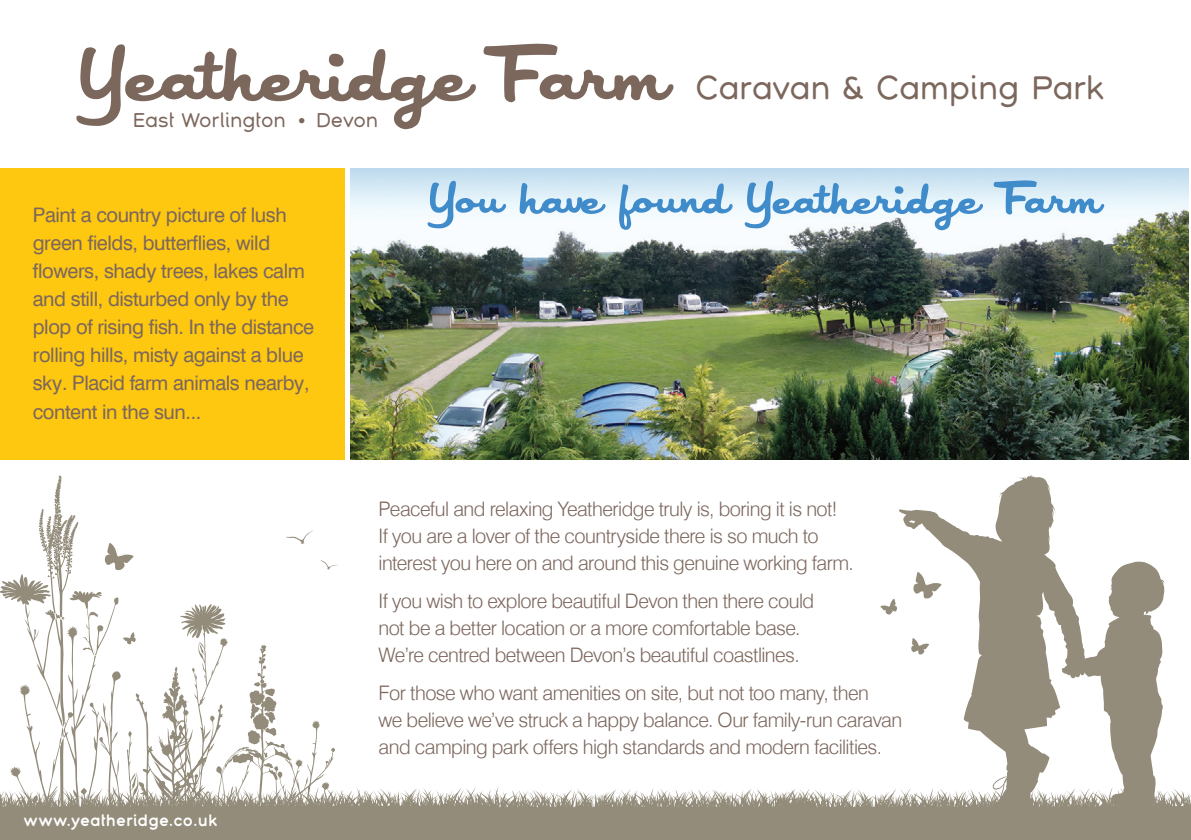
<style>
.page{position:relative;width:1191px;height:840px;background:#fff}
.page>*{position:absolute;margin:0;border:0;box-sizing:border-box;transform-origin:0 0}
.t1{font:89.2px "Japan";color:#7c675d}
.t2{font:52px "Japan";letter-spacing:.01em;color:#408bca}
.t3{font:35.8px "Montag";letter-spacing:-.015em;color:#7c675d;scale:.85 1}
.t4{font:22px "Montag";letter-spacing:-.01em;color:#7c675d;scale:.85 1}
.t5{font:300 20px/27px "Swiss 721 BT";letter-spacing:-.025em;color:#7c675d}
.t6{font:20px/28px "Swiss 721 BT";letter-spacing:-.02em;color:#7c675d}
.t7{font:700 18px "Montag";color:#fff;scale:.85 1}
.s1{font-size:14px}
</style>
<div class="page">
<svg style="left:887px;top:475px;width:278px;height:310px"></svg>
<img style="left:350px;top:168px;width:838px;height:291px">
<div style="left:0;top:168px;width:344px;height:291px;background:#fec710"></div>
<svg style="left:0;top:475px;width:338px;height:310px"></svg>
<svg style="left:880px;top:598px;width:17px;height:16px"></svg>
<svg style="left:910px;top:637px;width:19px;height:17px"></svg>
<svg style="left:912px;top:571px;width:30px;height:27px"></svg>
<svg style="left:0;top:785px;width:1191px;height:31px;fill:#9a9383"></svg>
<div style="left:0;top:816px;width:1191px;height:23px;background:#938c7b"></div>
<h1 class="t1" style="left:80px;top:30px;width:589px">Yeatheridge Farm</h1>
<p class="t4" style="left:132px;top:107px;width:291px">East Worlington <span class="s1">•</span> Devon</p>
<h3 class="t3" style="left:695px;top:66px;width:482px">Caravan &amp; Camping Park</h3>
<p class="t6" style="left:33px;top:201px;width:255px">Paint a country picture of lush</p>
<p class="t6" style="left:33px;top:229px;width:283px">green fields, butterflies, wild flowers, shady trees, lakes calm and still, disturbed only by the plop of rising fish. In the distance rolling hills, misty against a blue sky. Placid farm animals nearby, content in the sun...</p>
<p class="t7" style="left:24px;top:809px;width:229px">www.yeatheridge.co.uk</p>
<h2 class="t2" style="left:429px;top:172px;width:672px">You have found Yeatheridge Farm</h2>
<p class="t5" style="left:378px;top:494px;width:477px">Peaceful and relaxing Yeatheridge truly is, boring it is not!<br>If you are a lover of the countryside there is so much to interest you here on and around this genuine working farm.</p>
<p class="t5" style="left:378px;top:587px;width:437px">If you wish to explore beautiful Devon then there could not be a better location or a more comfortable base.<br>We’re centred between Devon’s beautiful coastlines.</p>
<p class="t5" style="left:378px;top:679px;width:525px">For those who want amenities on site, but not too many, then<br>we believe we’ve struck a happy balance. Our family-run caravan and camping park offers high standards and modern facilities.</p>
</div>
